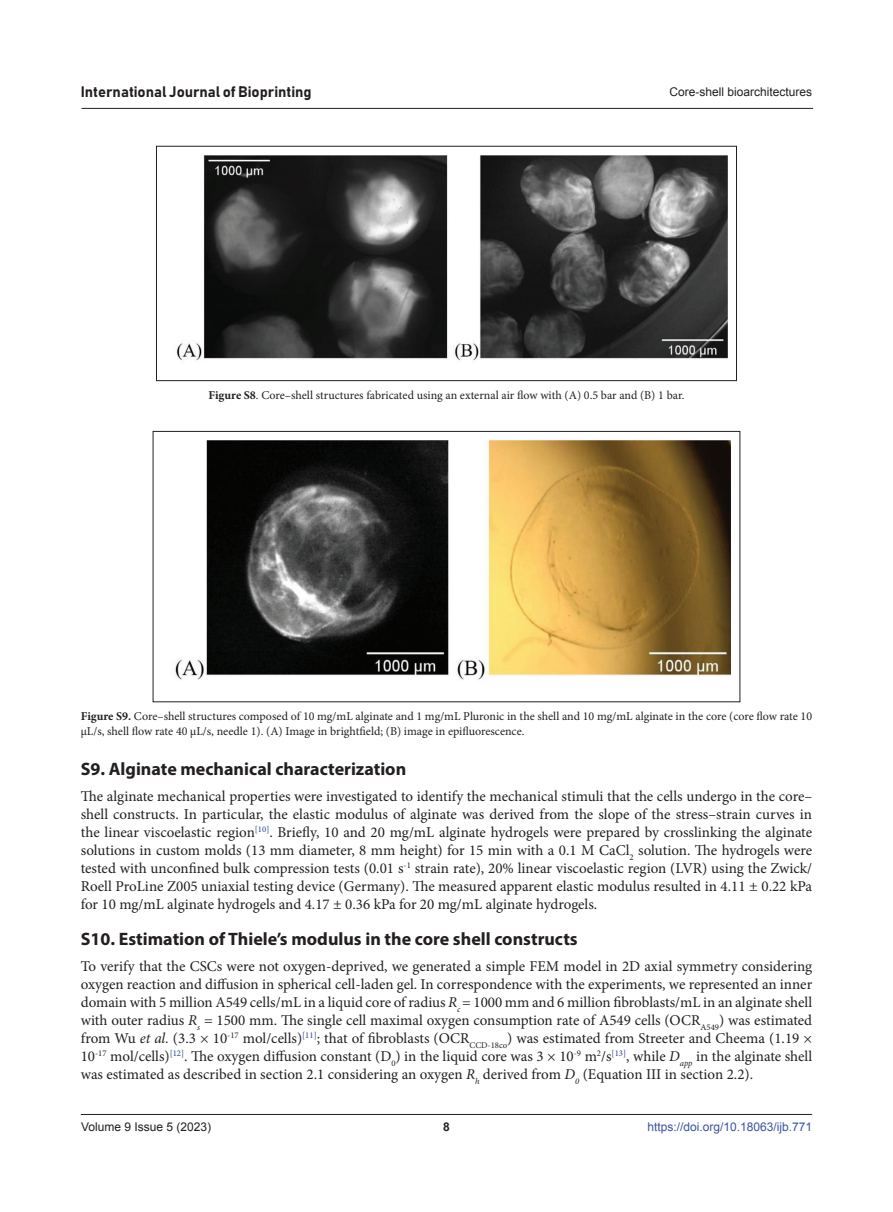
<style>
.page{position:relative;width:893px;height:1212px;background:#fff}
.page>*{position:absolute;margin:0;border:0;box-sizing:border-box;transform-origin:0 0}
.Head1{font:700 18px "Myriad Pro";color:#231f20}
.body_text_first{font:15px/18px "Minion Pro";color:#231f20;text-align:justify}
.t1{font:15px "Bahnschrift";color:#231f20}
.figLends{font:12px/15px "Minion Pro";color:#231f20}
.t2{font:12px "Arial";color:#231f20}
.t3{font:12px "Arial";color:#3a53a3}
.t4{font:700 12px "Arial";color:#231f20}
.s1{font-weight:700}
.s2{font-style:italic}
</style>
<div class="page">
<hr style="left:81px;top:1114px;width:731px;height:1px;background:#231f20">
<hr style="left:81px;top:108px;width:732px;height:1px;background:#231f20">
<img style="left:176px;top:155px;width:551px;height:206px">
<div style="left:156px;top:146px;width:581px;height:235px;border:1px solid #231f20"></div>
<img style="left:174px;top:440px;width:557px;height:240px">
<div style="left:153px;top:431px;width:587px;height:271px;border:1px solid #231f20"></div>
<p class="t1" style="left:81px;top:83px;width:232px">International Journal of Bioprinting</p>
<p class="t2" style="left:669px;top:84px;width:144px">Core-shell bioarchitectures</p>
<p class="figLends" style="left:209px;top:387px;width:477px"><span class="s1">Figure S8</span>. Core–shell structures fabricated using an external air flow with (A) 0.5 bar and (B) 1 bar.</p>
<p class="figLends" style="left:81px;top:708px;width:733px"><span class="s1">Figure S9.</span> Core–shell structures composed of 10 mg/mL alginate and 1 mg/mL Pluronic in the shell and 10 mg/mL alginate in the core (core flow rate 10 μL/s, shell flow rate 40 μL/s, needle 1). (A) Image in brightfield; (B) image in epifluorescence.</p>
<p class="Head1" style="left:81px;top:757px;width:327px">S9. Alginate mechanical characterization</p>
<p class="body_text_first" style="left:81px;top:787px;width:733px">The alginate mechanical properties were investigated to identify the mechanical stimuli that the cells undergo in the core– shell constructs. In particular, the elastic modulus of alginate was derived from the slope of the stress–strain curves in the linear viscoelastic region<sup>[10]</sup>. Briefly, 10 and 20 mg/mL alginate hydrogels were prepared by crosslinking the alginate solutions in custom molds (13 mm diameter, 8 mm height) for 15 min with a 0.1 M CaCl<sub>2</sub> solution. The hydrogels were tested with unconfined bulk compression tests (0.01 s<sup>-1</sup> strain rate), 20% linear viscoelastic region (LVR) using the Zwick/ Roell ProLine Z005 uniaxial testing device (Germany). The measured apparent elastic modulus resulted in 4.11 ± 0.22 kPa for 10 mg/mL alginate hydrogels and 4.17 ± 0.36 kPa for 20 mg/mL alginate hydrogels.</p>
<p class="Head1" style="left:81px;top:927px;width:498px">S10. Estimation of Thiele’s modulus in the core shell constructs</p>
<p class="body_text_first" style="left:81px;top:957px;width:733px">To verify that the CSCs were not oxygen-deprived, we generated a simple FEM model in 2D axial symmetry considering oxygen reaction and diffusion in spherical cell-laden gel. In correspondence with the experiments, we represented an inner domain with 5 million A549 cells/mL in a liquid core of radius <span class="s2">R</span><sub>c</sub> = 1000 mm and 6 million fibroblasts/mL in an alginate shell with outer radius <span class="s2">R</span><sub>s</sub> = 1500 mm. The single cell maximal oxygen consumption rate of A549 cells (OCR<sub>A549</sub>) was estimated from Wu <span class="s2">et al.</span> (3.3 × 10<sup>-17</sup> mol/cells)<sup>[11]</sup>; that of fibroblasts (OCR<sub>CCD-18co</sub>) was estimated from Streeter and Cheema (1.19 × 10<sup>-17</sup> mol/cells)<sup>[12]</sup>. The oxygen diffusion constant (D<sub>0</sub>) in the liquid core was 3 × 10<sup>-9</sup> m<sup>2</sup>/s<sup>[13]</sup>, while <span class="s2">D</span><sub>app</sub> in the alginate shell was estimated as described in section 2.1 considering an oxygen <span class="s2">R</span><sub>h</sub> derived from <span class="s2">D</span><sub>0</sub> (Equation III in section 2.2).</p>
<p class="t2" style="left:81px;top:1119px;width:132px">Volume 9 Issue 5 (2023)</p>
<p class="t4" style="left:443px;top:1119px;width:8px">8</p>
<p class="t3" style="left:647px;top:1119px;width:166px">https://doi.org/10.18063/ijb.771</p>
</div>
